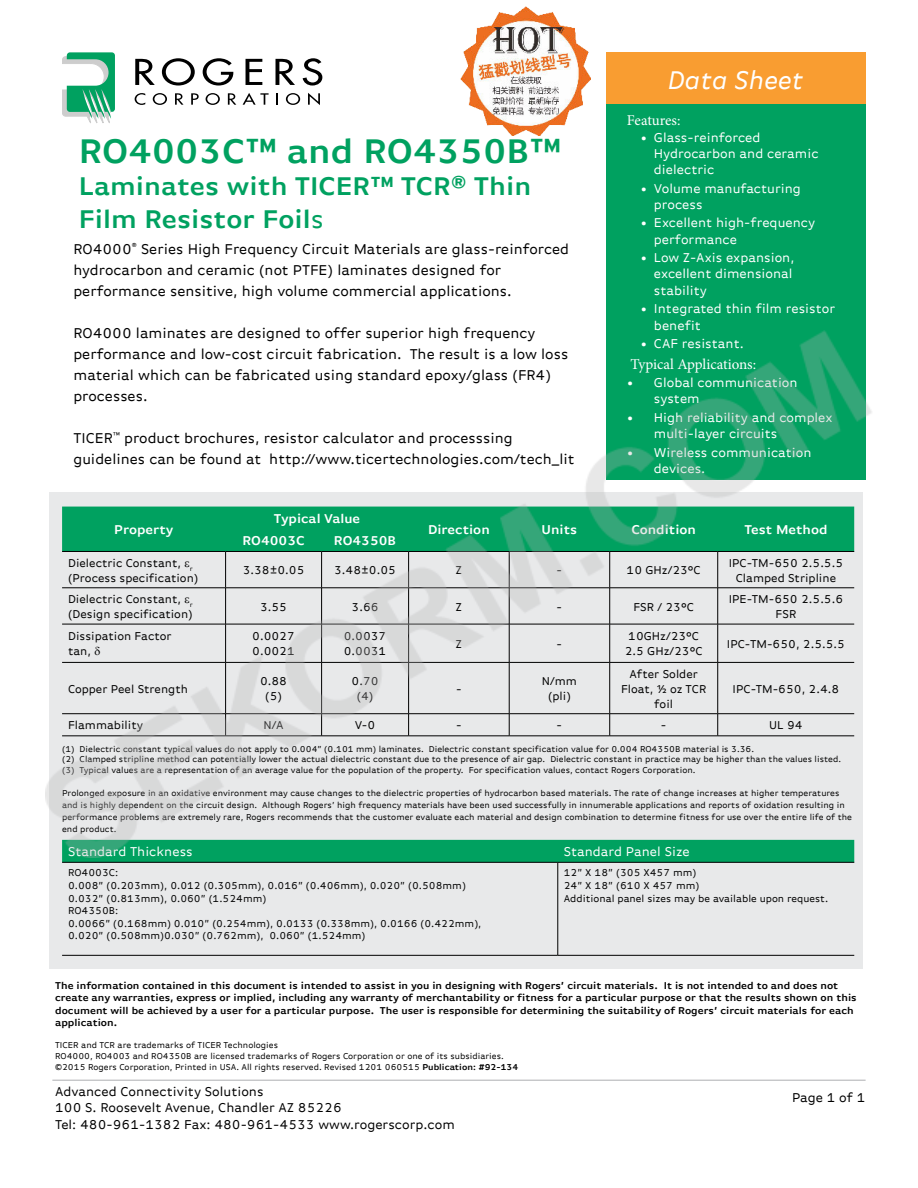
<style>
.page{position:relative;width:918px;height:1188px;background:#fff}
.page>*{position:absolute;margin:0;border:0;box-sizing:border-box;transform-origin:0 0}
.t1{font:600 36px "Basic Gothic Offc";color:#00a160}
.t2{font:600 27px/32.4px "Basic Gothic Offc";color:#00a160}
.t3{font:italic 27px "Basic Gothic Offc";color:#fff}
.t4{font:15px/21px "Basic Gothic Offc";color:#000}
.t5{font:15px "Minion Pro";letter-spacing:-.005em;color:#fff}
.t6{font:13.5px/16.2px "Basic Gothic Offc";color:#fff}
.t7{font:13.5px/16.2px "Basic Gothic Offc";color:#000}
.t8{font:600 13.5px "Basic Gothic Offc";color:#fff}
.t9{font:12px/15px "Basic Gothic Offc";color:#000}
.t10{font:600 10.5px/12.6px "Basic Gothic Offc";color:#000}
.t11{font:10.5px/12.6px "Basic Gothic Offc";color:#000}
.t12{font:9px/10.8px "Basic Gothic Offc";color:#000}
.s1{font-weight:400}
.s2{font-weight:600}
</style>
<div class="page">
<div style="left:50px;top:492px;width:813px;height:477px;background:#e8e9ea"></div>
<div style="left:607px;top:52px;width:259px;height:52px;background:#f99d31"></div>
<div style="left:607px;top:104px;width:259px;height:376px;background:#00a160"></div>
<hr style="left:52px;top:1080px;width:814px;height:1px;background:#adafb2">
<svg style="left:62px;top:858px;width:792px;height:4px;background:#00995b"></svg>
<hr style="left:62px;top:862px;width:496px;height:1px;background:#000">
<hr style="left:558px;top:862px;width:296px;height:1px;background:#000">
<hr style="left:558px;top:863px;width:1px;height:92px;background:#000">
<hr style="left:62px;top:955px;width:496px;height:1px;background:#000">
<hr style="left:558px;top:955px;width:296px;height:1px;background:#000">
<svg style="left:62px;top:52px;width:53px;height:71px"></svg>
<svg style="left:135px;top:59px;width:20px;height:26px"></svg>
<svg style="left:162px;top:58px;width:33px;height:28px"></svg>
<svg style="left:203px;top:58px;width:30px;height:28px"></svg>
<svg style="left:246px;top:59px;width:16px;height:26px"></svg>
<svg style="left:276px;top:59px;width:19px;height:26px"></svg>
<svg style="left:303px;top:58px;width:19px;height:28px"></svg>
<svg style="left:135px;top:93px;width:10px;height:12px"></svg>
<svg style="left:153px;top:93px;width:14px;height:12px"></svg>
<svg style="left:175px;top:93px;width:9px;height:12px"></svg>
<svg style="left:191px;top:93px;width:8px;height:12px"></svg>
<svg style="left:206px;top:93px;width:14px;height:12px"></svg>
<svg style="left:228px;top:93px;width:8px;height:12px"></svg>
<svg style="left:243px;top:93px;width:26px;height:12px"></svg>
<svg style="left:276px;top:93px;width:2px;height:12px"></svg>
<svg style="left:286px;top:93px;width:14px;height:12px"></svg>
<svg style="left:308px;top:93px;width:12px;height:12px"></svg>
<img style="left:460px;top:7px;width:130px;height:129px">
<img style="left:46px;top:330px;width:826px;height:528px">
<svg style="left:185px;top:561px;width:4px;height:6px"></svg>
<svg style="left:185px;top:597px;width:4px;height:6px"></svg>
<svg style="left:95px;top:647px;width:5px;height:9px"></svg>
<h1 class="t1" style="left:79px;top:137px;width:484px">RO4003C™ and RO4350B™</h1>
<h2 class="t2" style="left:79px;top:172px;width:454px">Laminates with TICER™ TCR® Thin<br>Film Resistor Foil<span class="s1">s</span></h2>
<h3 class="t4" style="left:73px;top:239px;width:497px">RO4000<sup>®</sup> Series High Frequency Circuit Materials are glass-reinforced hydrocarbon and ceramic (not PTFE) laminates designed for performance sensitive, high volume commercial applications.</h3>
<h3 class="t4" style="left:73px;top:323px;width:496px">RO4000 laminates are designed to offer superior high frequency performance and low-cost circuit fabrication. The result is a low loss material which can be fabricated using standard epoxy/glass (FR4) processes.</h3>
<h3 class="t4" style="left:73px;top:428px;width:503px">TICER<sup>™</sup> product brochures, resistor calculator and processsing guidelines can be found at http://www.ticertechnologies.com/tech_lit</h3>
<h2 class="t3" style="left:668px;top:64px;width:137px">Data Sheet</h2>
<h3 class="t5" style="left:627px;top:115px;width:55px">Features:</h3>
<h3 class="t6" style="left:654px;top:129px;width:166px;text-indent:-14px">• Glass-reinforced<br>Hydrocarbon and ceramic dielectric</h3>
<h3 class="t6" style="left:654px;top:180px;width:148px;text-indent:-14px">• Volume manufacturing process</h3>
<h3 class="t6" style="left:654px;top:215px;width:163px;text-indent:-14px">• Excellent high-frequency performance</h3>
<h3 class="t6" style="left:654px;top:250px;width:142px;text-indent:-14px">• Low Z-Axis expansion, excellent dimensional stability</h3>
<h3 class="t6" style="left:654px;top:301px;width:183px;text-indent:-14px">• Integrated thin film resistor benefit</h3>
<h3 class="t6" style="left:640px;top:336px;width:105px">• CAF resistant.</h3>
<h3 class="t5" style="left:630px;top:358px;width:127px">Typical Applications:</h3>
<h3 class="t6" style="left:654px;top:375px;width:145px;text-indent:-27px">• Global communication system</h3>
<h3 class="t6" style="left:654px;top:410px;width:180px;text-indent:-27px">• High reliability and complex multi-layer circuits</h3>
<h3 class="t6" style="left:654px;top:444px;width:159px;text-indent:-27px">• Wireless communication devices.</h3>
<h3 class="t8" style="left:114px;top:525px;width:61px">Property</h3>
<h3 class="t8" style="left:274px;top:513px;width:88px">Typical Value</h3>
<h3 class="t8" style="left:242px;top:536px;width:64px">RO4003C</h3>
<h3 class="t8" style="left:334px;top:536px;width:64px">RO4350B</h3>
<h3 class="t8" style="left:428px;top:525px;width:63px">Direction</h3>
<h3 class="t8" style="left:542px;top:525px;width:37px">Units</h3>
<h3 class="t8" style="left:631px;top:525px;width:66px">Condition</h3>
<h3 class="t8" style="left:744px;top:525px;width:85px">Test Method</h3>
<h3 class="t9" style="left:68px;top:556px;width:132px">Dielectric Constant, <sub>r </sub>(Process specification)</h3>
<h3 class="t9" style="left:243px;top:564px;width:63px">3.38±0.05</h3>
<h3 class="t9" style="left:334px;top:564px;width:63px">3.48±0.05</h3>
<h3 class="t9" style="left:456px;top:564px;width:8px">Z</h3>
<h3 class="t9" style="left:557px;top:564px;width:7px">-</h3>
<h3 class="t9" style="left:627px;top:564px;width:76px">10 GHz/23°C</h3>
<h3 class="t9" style="left:729px;top:556px;width:116px;text-align:center">IPC-TM-650 2.5.5.5<br>Clamped Stripline</h3>
<h3 class="t9" style="left:68px;top:593px;width:126px">Dielectric Constant, <sub>r </sub>(Design specification)</h3>
<h3 class="t9" style="left:260px;top:600px;width:29px">3.55</h3>
<h3 class="t9" style="left:352px;top:600px;width:29px">3.66</h3>
<h3 class="t9" style="left:456px;top:600px;width:8px">Z</h3>
<h3 class="t9" style="left:557px;top:600px;width:7px">-</h3>
<h3 class="t9" style="left:633px;top:600px;width:62px">FSR / 23°C</h3>
<h3 class="t9" style="left:729px;top:593px;width:116px;text-align:center">IPE-TM-650 2.5.5.6<br>FSR</h3>
<h3 class="t9" style="left:68px;top:630px;width:105px">Dissipation Factor tan,</h3>
<h3 class="t9" style="left:252px;top:630px;width:44px">0.0027<br>0.0021</h3>
<h3 class="t9" style="left:344px;top:630px;width:44px">0.0037<br>0.0031</h3>
<h3 class="t9" style="left:456px;top:637px;width:8px">Z</h3>
<h3 class="t9" style="left:557px;top:637px;width:7px">-</h3>
<h3 class="t9" style="left:625px;top:630px;width:79px">10GHz/23°C<br>2.5 GHz/23°C</h3>
<h3 class="t9" style="left:727px;top:637px;width:120px">IPC-TM-650, 2.5.5.5</h3>
<h3 class="t9" style="left:68px;top:682px;width:121px">Copper Peel Strength</h3>
<h3 class="t9" style="left:260px;top:675px;width:29px;text-align:center">0.88 (5)</h3>
<h3 class="t9" style="left:352px;top:675px;width:29px;text-align:center">0.70 (4)</h3>
<h3 class="t9" style="left:456px;top:682px;width:7px">-</h3>
<h3 class="t9" style="left:542px;top:675px;width:37px;text-align:center">N/mm (pli)</h3>
<h3 class="t9" style="left:621px;top:667px;width:87px;text-align:center">After Solder<br>Float, ½ oz TCR foil</h3>
<h3 class="t9" style="left:733px;top:682px;width:108px">IPC-TM-650, 2.4.8</h3>
<h3 class="t9" style="left:68px;top:719px;width:76px">Flammability</h3>
<h3 class="t9" style="left:263px;top:719px;width:22px">N/A</h3>
<h3 class="t9" style="left:355px;top:719px;width:22px">V-0</h3>
<h3 class="t9" style="left:456px;top:719px;width:7px">-</h3>
<h3 class="t9" style="left:557px;top:719px;width:7px">-</h3>
<h3 class="t9" style="left:661px;top:719px;width:7px">-</h3>
<h3 class="t9" style="left:769px;top:719px;width:35px">UL 94</h3>
<p class="t12" style="left:62px;top:743px;width:780px">(1) Dielectric constant typical values do not apply to 0.004” (0.101 mm) laminates. Dielectric constant specification value for 0.004 RO4350B material is 3.36.<br>(2) Clamped stripline method can potentially lower the actual dielectric constant due to the presence of air gap. Dielectric constant in practice may be higher than the values listed. (3) Typical values are a representation of an average value for the population of the property. For specification values, contact Rogers Corporation.</p>
<p class="t12" style="left:62px;top:788px;width:792px;line-height:12px">Prolonged exposure in an oxidative environment may cause changes to the dielectric properties of hydrocarbon based materials. The rate of change increases at higher temperatures and is highly dependent on the circuit design. Although Rogers’ high frequency materials have been used successfully in innumerable applications and reports of oxidation resulting in performance problems are extremely rare, Rogers recommends that the customer evaluate each material and design combination to determine fitness for use over the entire life of the end product.</p>
<h3 class="t6" style="left:68px;top:845px;width:126px">Standard Thickness</h3>
<h3 class="t6" style="left:564px;top:845px;width:127px">Standard Panel Size</h3>
<p class="t11" style="left:68px;top:868px;width:415px">RO4003C:<br>0.008” (0.203mm), 0.012 (0.305mm), 0.016” (0.406mm), 0.020” (0.508mm)<br>0.032” (0.813mm), 0.060” (1.524mm)<br>RO4350B:<br>0.0066” (0.168mm) 0.010” (0.254mm), 0.0133 (0.338mm), 0.0166 (0.422mm), 0.020” (0.508mm)0.030” (0.762mm), 0.060” (1.524mm)</p>
<p class="t11" style="left:564px;top:868px;width:266px">12” X 18” (305 X457 mm)<br>24” X 18” (610 X 457 mm)<br>Additional panel sizes may be available upon request.</p>
<p class="t10" style="left:55px;top:980px;width:803px">The information contained in this document is intended to assist in you in designing with Rogers’ circuit materials. It is not intended to and does not create any warranties, express or implied, including any warranty of merchantability or fitness for a particular purpose or that the results shown on this document will be achieved by a user for a particular purpose. The user is responsible for determining the suitability of Rogers’ circuit materials for each application.</p>
<p class="t12" style="left:55px;top:1040px;width:465px">TICER and TCR are trademarks of TICER Technologies<br>RO4000, RO4003 and RO4350B are licensed trademarks of Rogers Corporation or one of its subsidiaries. ©2015 Rogers Corporation, Printed in USA. All rights reserved. Revised 1201 060515 <span class="s2">Publication: #92-134</span></p>
<h3 class="t7" style="left:55px;top:1085px;width:401px">Advanced Connectivity Solutions<br>100 S. Roosevelt Avenue, Chandler AZ 85226<br>Tel: 480-961-1382 Fax: 480-961-4533 www.rogerscorp.com</h3>
<h3 class="t7" style="left:792px;top:1090px;width:75px">Page 1 of 1</h3>
</div>
